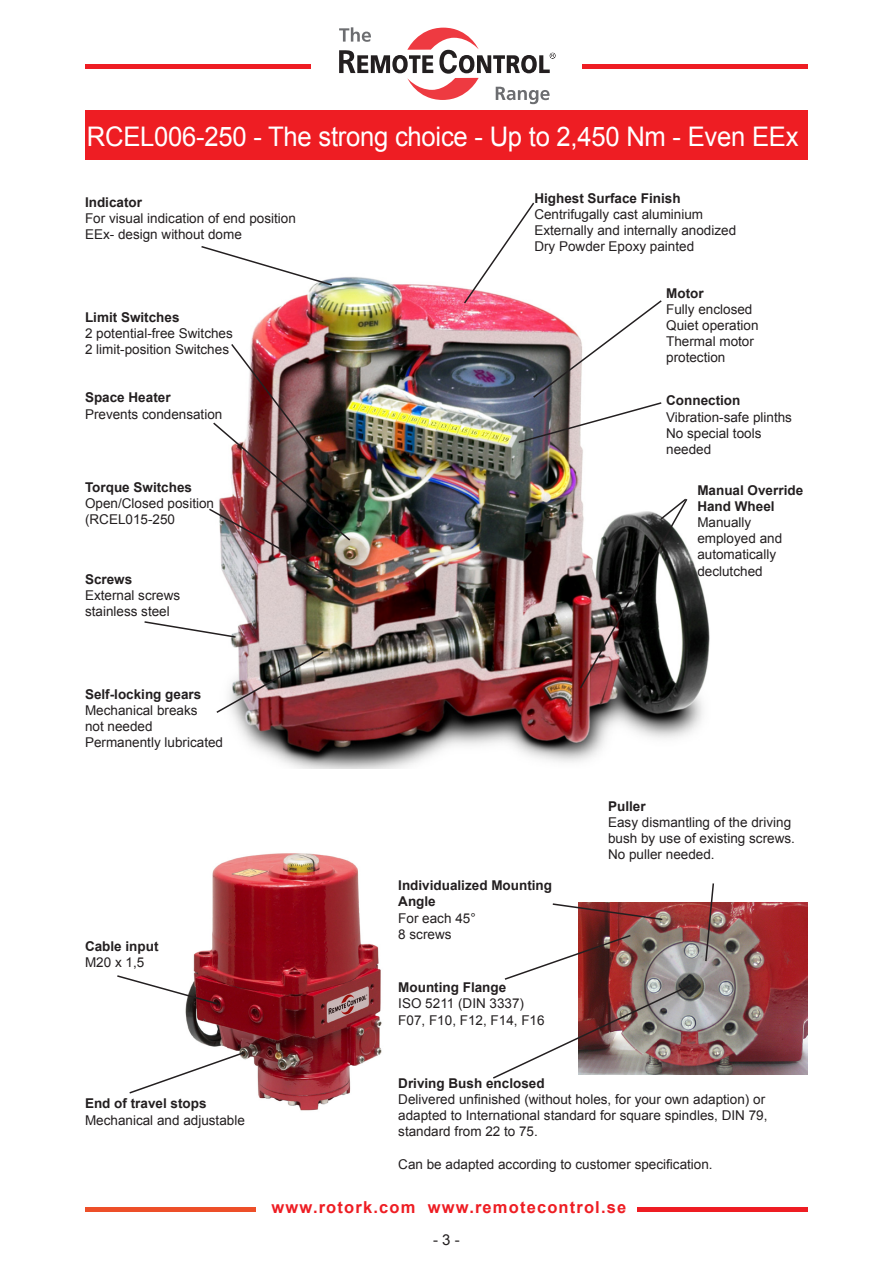
<style>
.page{position:relative;width:893px;height:1263px;background:#fff}
.page>*{position:absolute;margin:0;border:0;box-sizing:border-box;transform-origin:0 0}
.t1{font:27px "Arial";letter-spacing:-.01em;color:#fff;scale:.95 1}
.t2{font:700 16.5px "Arial";letter-spacing:.07em;color:#ee1d23}
.t3{font:15px "Arial";color:#231f20}
.t4{font:13.5px/16.2px "Arial";color:#231f20}
.t5{font:700 13.5px/16.2px "Arial";color:#231f20}
</style>
<div class="page">
<hr style="left:583px;top:64px;width:225px;height:4px;background:#ee1d23">
<hr style="left:85px;top:64px;width:225px;height:4px;background:#ee1d23">
<svg style="left:339px;top:27px;width:217px;height:77px"></svg>
<div style="left:85px;top:1207px;width:170px;height:5px;background:#ed4f29"></div>
<div style="left:638px;top:1207px;width:170px;height:5px;background:#ee1d23"></div>
<div style="left:85px;top:111px;width:723px;height:49px;background:#ee1d23"></div>
<img style="left:229px;top:277px;width:481px;height:491px">
<img style="left:185px;top:853px;width:197px;height:258px">
<img style="left:578px;top:903px;width:229px;height:171px">
<svg style="left:117px;top:974px;width:102px;height:31px"></svg>
<svg style="left:129px;top:1050px;width:117px;height:45px"></svg>
<svg style="left:704px;top:883px;width:11px;height:80px"></svg>
<svg style="left:552px;top:902px;width:112px;height:19px"></svg>
<img style="left:493px;top:934px;width:199px;height:145px">
<svg style="left:201px;top:246px;width:133px;height:41px"></svg>
<img style="left:462px;top:202px;width:201px;height:242px">
<svg style="left:578px;top:497px;width:111px;height:193px"></svg>
<img style="left:216px;top:650px;width:109px;height:64px">
<img style="left:209px;top:342px;width:143px;height:244px">
<svg style="left:144px;top:620px;width:93px;height:19px"></svg>
<p class="t1" style="left:87px;top:119px;width:751px">RCEL006-250 - The strong choice - Up to 2,450 Nm - Even EEx</p>
<p class="t5" style="left:85px;top:194px;width:59px">Indicator</p>
<p class="t4" style="left:85px;top:210px;width:212px">For visual indication of end position</p>
<p class="t4" style="left:85px;top:227px;width:158px">EEx- design without dome</p>
<p class="t5" style="left:85px;top:309px;width:96px">Limit Switches</p>
<p class="t4" style="left:85px;top:325px;width:149px">2 potential-free Switches</p>
<p class="t4" style="left:85px;top:341px;width:146px">2 limit-position Switches</p>
<p class="t5" style="left:85px;top:390px;width:87px">Space Heater</p>
<p class="t4" style="left:85px;top:406px;width:139px">Prevents condensation</p>
<p class="t5" style="left:85px;top:479px;width:109px">Torque Switches</p>
<p class="t4" style="left:85px;top:495px;width:131px">Open/Closed position</p>
<p class="t4" style="left:85px;top:511px;width:92px">(RCEL015-250</p>
<p class="t5" style="left:85px;top:571px;width:49px">Screws</p>
<p class="t4" style="left:85px;top:587px;width:97px">External screws</p>
<p class="t4" style="left:85px;top:604px;width:86px">stainless steel</p>
<p class="t5" style="left:85px;top:686px;width:118px">Self-locking gears</p>
<p class="t4" style="left:85px;top:702px;width:114px">Mechanical breaks</p>
<p class="t4" style="left:85px;top:718px;width:69px">not needed</p>
<p class="t4" style="left:85px;top:735px;width:140px">Permanently lubricated</p>
<p class="t5" style="left:85px;top:938px;width:75px">Cable input</p>
<p class="t4" style="left:85px;top:954px;width:61px">M20 x 1,5</p>
<p class="t5" style="left:85px;top:1096px;width:123px">End of travel stops</p>
<p class="t4" style="left:85px;top:1112px;width:161px">Mechanical and adjustable</p>
<p class="t5" style="left:534px;top:190px;width:148px">Highest Surface Finish</p>
<p class="t4" style="left:534px;top:206px;width:170px">Centrifugally cast aluminium</p>
<p class="t4" style="left:534px;top:222px;width:203px">Externally and internally anodized</p>
<p class="t4" style="left:534px;top:238px;width:161px">Dry Powder Epoxy painted</p>
<p class="t5" style="left:666px;top:285px;width:39px">Motor</p>
<p class="t4" style="left:666px;top:301px;width:88px">Fully enclosed</p>
<p class="t4" style="left:666px;top:317px;width:94px">Quiet operation</p>
<p class="t4" style="left:666px;top:333px;width:89px">Thermal motor</p>
<p class="t4" style="left:666px;top:350px;width:61px">protection</p>
<p class="t5" style="left:666px;top:393px;width:76px">Connection</p>
<p class="t4" style="left:666px;top:409px;width:127px">Vibration-safe plinths</p>
<p class="t4" style="left:666px;top:425px;width:97px">No special tools needed</p>
<p class="t5" style="left:697px;top:482px;width:107px">Manual Override</p>
<p class="t5" style="left:697px;top:498px;width:79px">Hand Wheel</p>
<p class="t4" style="left:697px;top:514px;width:56px">Manually</p>
<p class="t4" style="left:697px;top:530px;width:86px">employed and automatically declutched</p>
<p class="t5" style="left:398px;top:878px;width:155px">Individualized Mounting<br>Angle</p>
<p class="t4" style="left:398px;top:910px;width:79px">For each 45°</p>
<p class="t4" style="left:398px;top:926px;width:55px">8 screws</p>
<p class="t5" style="left:398px;top:980px;width:110px">Mounting Flange</p>
<p class="t4" style="left:398px;top:996px;width:127px">ISO 5211 (DIN 3337)</p>
<p class="t4" style="left:398px;top:1012px;width:148px">F07, F10, F12, F14, F16</p>
<p class="t5" style="left:608px;top:798px;width:39px">Puller</p>
<p class="t4" style="left:608px;top:814px;width:188px">Easy dismantling of the driving bush by use of existing screws.</p>
<p class="t4" style="left:608px;top:847px;width:108px">No puller needed.</p>
<p class="t5" style="left:398px;top:1075px;width:148px">Driving Bush enclosed</p>
<p class="t4" style="left:398px;top:1091px;width:371px">Delivered unfinished (without holes, for your own adaption) or adapted to International standard for square spindles, DIN 79,</p>
<p class="t4" style="left:398px;top:1124px;width:141px">standard from 22 to 75.</p>
<p class="t4" style="left:398px;top:1156px;width:316px">Can be adapted according to customer specification.</p>
<p class="t2" style="left:272px;top:1196px;width:356px">www.rotork.com www.remotecontrol.se</p>
<p class="t3" style="left:433px;top:1229px;width:28px">- 3 -</p>
</div>
